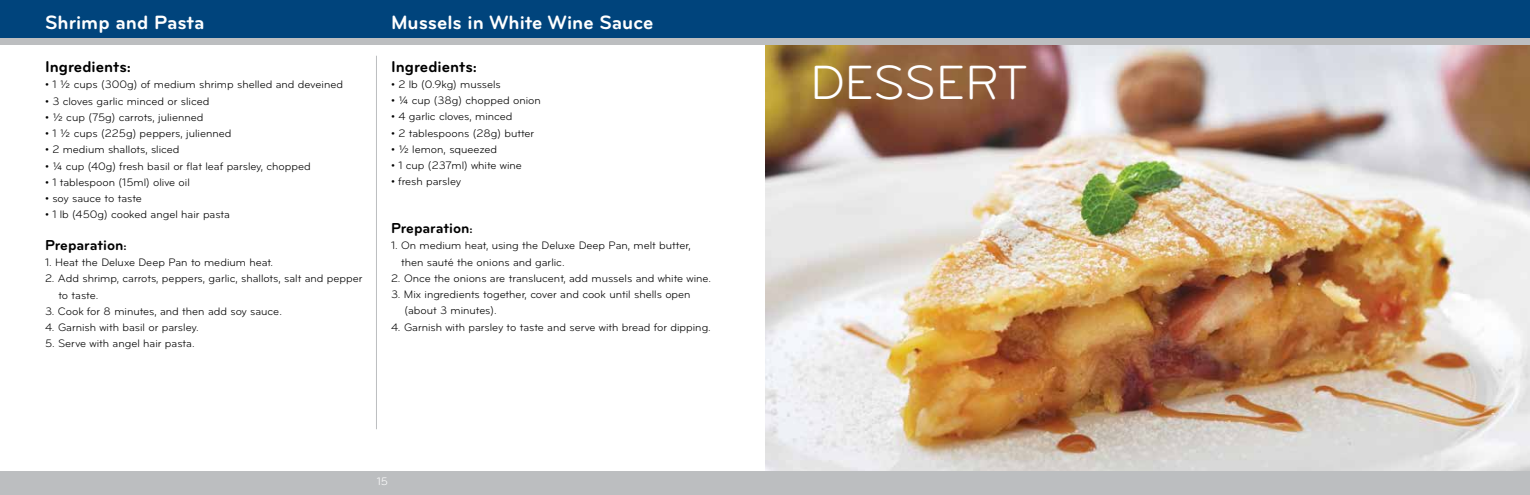
<style>
.page{position:relative;width:1530px;height:495px;background:#fff}
.page>*{position:absolute;margin:0;border:0;box-sizing:border-box;transform-origin:0 0}
.t1{font:50px "Bryant";letter-spacing:-.005em;color:#fff}
.t2{font:700 20px "Bryant";color:#fff}
.t3{font:700 16.25px "Bryant";color:#000}
.t4{font:700 15px "Bryant";color:#000}
.t5{font:11.25px/16.2px "Bryant";color:#000}
.t6{font:11.25px "Bryant";color:#fff}
.s1{font-size:12.5px}
</style>
<div class="page">
<img style="left:766px;top:45px;width:764px;height:427px">
<div style="left:0;top:472px;width:1530px;height:23px;background:#bcbec0"></div>
<div style="left:0;top:0;width:776px;height:43px;background:#00447c"></div>
<div style="left:499px;top:0;width:1031px;height:39px;background:#00447c"></div>
<div style="left:500px;top:39px;width:1030px;height:6px;background:#bcbec0"></div>
<div style="left:0;top:39px;width:765px;height:6px;background:#bcbec0"></div>
<hr style="left:376px;top:56px;width:1px;height:373px;background:#bcbec0">
<h2 class="t2" style="left:45px;top:10px;width:161px">Shrimp and Pasta</h2>
<h3 class="t3" style="left:45px;top:57px;width:88px">Ingredients:</h3>
<p class="t5" style="left:45px;top:77px;width:300px">• 1 ½ cups (300g) of medium shrimp shelled and deveined</p>
<p class="t5" style="left:45px;top:93px;width:166px">• 3 cloves garlic minced or sliced</p>
<p class="t5" style="left:45px;top:109px;width:160px">• ½ cup (75g) carrots, julienned</p>
<p class="t5" style="left:45px;top:125px;width:188px">• 1 ½ cups (225g) peppers, julienned</p>
<p class="t5" style="left:45px;top:142px;width:136px">• 2 medium shallots, sliced</p>
<p class="t5" style="left:45px;top:158px;width:267px">• ¼ cup (40g) fresh basil or flat leaf parsley, chopped</p>
<p class="t5" style="left:45px;top:174px;width:146px">• 1 tablespoon (15ml) olive oil</p>
<p class="t5" style="left:45px;top:190px;width:98px">• soy sauce to taste</p>
<p class="t5" style="left:45px;top:207px;width:187px">• 1 lb (450g) cooked angel hair pasta</p>
<h3 class="t4" style="left:45px;top:236px;width:83px">Preparation<span class="s1">:</span></h3>
<p class="t5" style="left:45px;top:254px;width:230px">1. Heat the Deluxe Deep Pan to medium heat.</p>
<p class="t5" style="left:58px;top:271px;width:306px;text-indent:-13px">2. Add shrimp, carrots, peppers, garlic, shallots, salt and pepper to taste.</p>
<p class="t5" style="left:45px;top:303px;width:238px">3. Cook for 8 minutes, and then add soy sauce.</p>
<p class="t5" style="left:45px;top:319px;width:155px">4. Garnish with basil or parsley.</p>
<p class="t5" style="left:45px;top:336px;width:151px">5. Serve with angel hair pasta.</p>
<h2 class="t2" style="left:391px;top:10px;width:264px">Mussels in White Wine Sauce</h2>
<h3 class="t3" style="left:391px;top:56px;width:88px">Ingredients:</h3>
<p class="t5" style="left:391px;top:76px;width:111px">• 2 lb (0.9kg) mussels</p>
<p class="t5" style="left:391px;top:92px;width:151px">• ¼ cup (38g) chopped onion</p>
<p class="t5" style="left:391px;top:109px;width:123px">• 4 garlic cloves, minced</p>
<p class="t5" style="left:391px;top:125px;width:145px">• 2 tablespoons (28g) butter</p>
<p class="t5" style="left:391px;top:141px;width:108px">• ½ lemon, squeezed</p>
<p class="t5" style="left:391px;top:157px;width:132px">• 1 cup (237ml) white wine</p>
<p class="t5" style="left:391px;top:174px;width:71px">• fresh parsley</p>
<h3 class="t4" style="left:391px;top:219px;width:83px">Preparation<span class="s1">:</span></h3>
<p class="t5" style="left:401px;top:238px;width:291px;text-indent:-10px">1. On medium heat, using the Deluxe Deep Pan, melt butter, then sauté the onions and garlic.</p>
<p class="t5" style="left:391px;top:270px;width:322px">2. Once the onions are translucent, add mussels and white wine.</p>
<p class="t5" style="left:404px;top:286px;width:288px;text-indent:-13px">3. Mix ingredients together, cover and cook until shells open (about 3 minutes).</p>
<p class="t5" style="left:391px;top:319px;width:321px">4. Garnish with parsley to taste and serve with bread for dipping.</p>
<p class="t6" style="left:377px;top:475px;width:13px">15</p>
<h1 class="t1" style="left:810px;top:52px;width:219px">DESSERT</h1>
</div>
